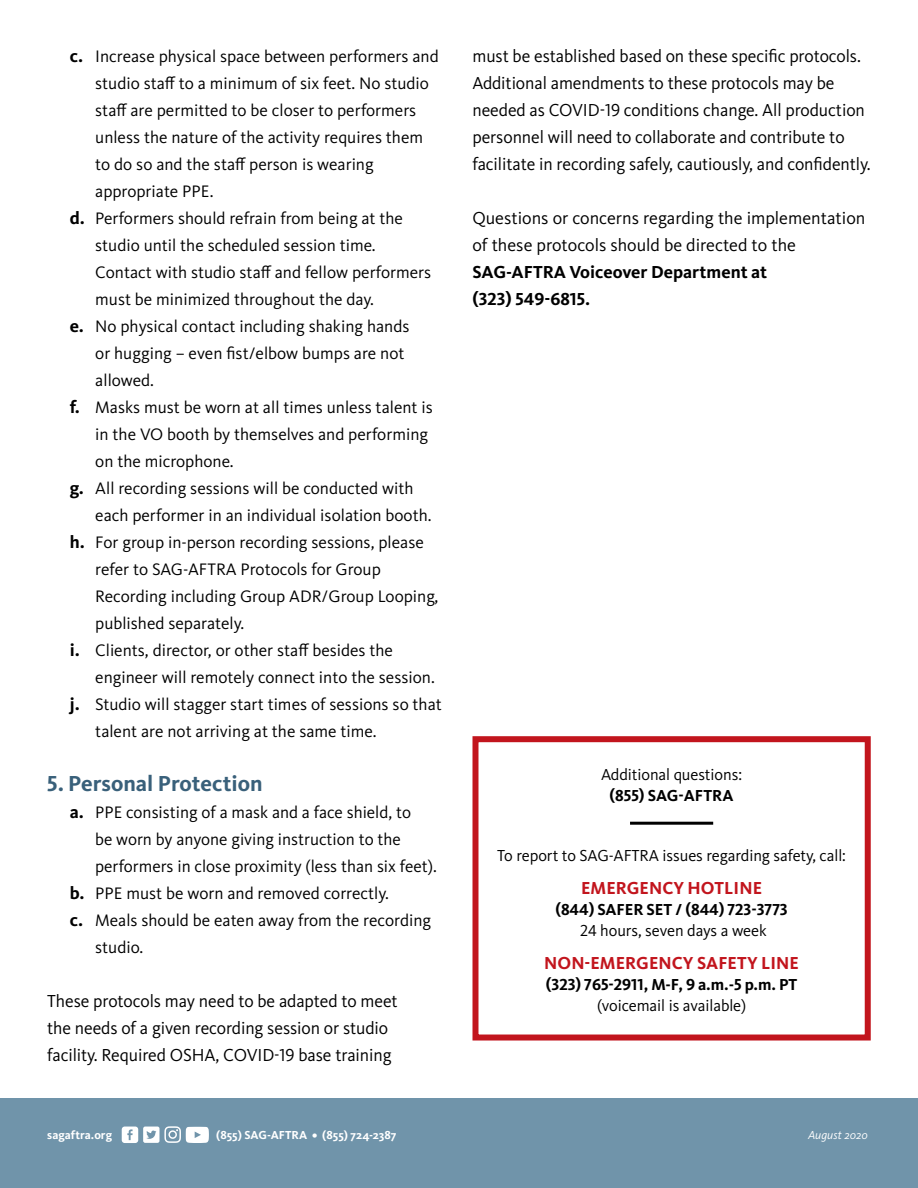
<style>
.page{position:relative;width:918px;height:1188px;background:#fff}
.page>*{position:absolute;margin:0;border:0;box-sizing:border-box;transform-origin:0 0}
.t1{font:700 22.5px "Kievit OT";color:#39607a}
.t2{font:18px/27px "Kievit OT";letter-spacing:-.005em;color:#000}
.t3{font:700 18px/27px "Kievit OT";color:#000}
.t4{font:700 18px "Kievit OT";letter-spacing:.005em;color:#c2151d}
.t5{font:17.25px "Kievit OT";color:#000}
.t6{font:16.5px "Kievit OT";letter-spacing:-.005em;color:#000}
.t7{font:700 16.5px "Kievit OT";letter-spacing:-.005em;color:#000}
.t8{font:700 12px "Kievit OT";letter-spacing:.005em;color:#fff}
.t9{font:italic 12px "Kievit OT";color:#fff}
.s1{font-weight:700;font-size:18px}
</style>
<div class="page">
<div style="left:0;top:1099px;width:918px;height:89px;background:#7094aa"></div>
<svg style="left:122px;top:1126px;width:87px;height:17px"></svg>
<hr style="left:630px;top:822px;width:83px;height:3px;background:#000">
<div style="left:472px;top:736px;width:399px;height:305px;border:6px solid #c2151d"></div>
<p class="t5" style="left:70px;top:47px;width:370px"><span class="s1">c.</span> Increase physical space between performers and</p>
<p class="t5" style="left:95px;top:74px;width:335px">studio staff to a minimum of six feet. No studio</p>
<p class="t5" style="left:95px;top:101px;width:323px">staff are permitted to be closer to performers</p>
<p class="t5" style="left:95px;top:128px;width:329px">unless the nature of the activity requires them</p>
<p class="t5" style="left:95px;top:155px;width:280px">to do so and the staff person is wearing</p>
<p class="t5" style="left:95px;top:182px;width:120px">appropriate PPE.</p>
<p class="t5" style="left:70px;top:209px;width:335px"><span class="s1">d.</span> Performers should refrain from being at the</p>
<p class="t5" style="left:95px;top:236px;width:282px">studio until the scheduled session time.</p>
<p class="t5" style="left:95px;top:263px;width:338px">Contact with studio staff and fellow performers</p>
<p class="t5" style="left:95px;top:290px;width:280px">must be minimized throughout the day.</p>
<p class="t5" style="left:70px;top:317px;width:341px"><span class="s1">e.</span> No physical contact including shaking hands</p>
<p class="t5" style="left:95px;top:344px;width:311px">or hugging – even fist/elbow bumps are not</p>
<p class="t5" style="left:95px;top:371px;width:60px">allowed.</p>
<p class="t5" style="left:70px;top:398px;width:365px"><span class="s1">f.</span> Masks must be worn at all times unless talent is</p>
<p class="t5" style="left:95px;top:425px;width:334px">in the VO booth by themselves and performing</p>
<p class="t5" style="left:95px;top:452px;width:140px">on the microphone.</p>
<p class="t5" style="left:70px;top:479px;width:345px"><span class="s1">g.</span> All recording sessions will be conducted with</p>
<p class="t5" style="left:95px;top:506px;width:338px">each performer in an individual isolation booth.</p>
<p class="t5" style="left:70px;top:533px;width:356px"><span class="s1">h.</span> For group in-person recording sessions, please</p>
<p class="t5" style="left:95px;top:560px;width:287px">refer to SAG-AFTRA Protocols for Group</p>
<p class="t5" style="left:95px;top:587px;width:345px">Recording including Group ADR/Group Looping,</p>
<p class="t5" style="left:95px;top:614px;width:150px">published separately.</p>
<p class="t5" style="left:70px;top:641px;width:325px"><span class="s1">i.</span> Clients, director, or other staff besides the</p>
<p class="t5" style="left:95px;top:668px;width:341px">engineer will remotely connect into the session.</p>
<p class="t5" style="left:70px;top:695px;width:374px"><span class="s1">j.</span> Studio will stagger start times of sessions so that</p>
<p class="t5" style="left:95px;top:722px;width:283px">talent are not arriving at the same time.</p>
<h1 class="t1" style="left:47px;top:771px;width:217px">5. Personal Protection</h1>
<p class="t5" style="left:70px;top:803px;width:343px"><span class="s1">a.</span> PPE consisting of a mask and a face shield, to</p>
<p class="t5" style="left:95px;top:830px;width:307px">be worn by anyone giving instruction to the</p>
<p class="t5" style="left:95px;top:857px;width:343px">performers in close proximity (less than six feet).</p>
<p class="t5" style="left:70px;top:884px;width:321px"><span class="s1">b.</span> PPE must be worn and removed correctly.</p>
<p class="t5" style="left:70px;top:911px;width:363px"><span class="s1">c.</span> Meals should be eaten away from the recording</p>
<p class="t5" style="left:95px;top:938px;width:50px">studio.</p>
<p class="t2" style="left:47px;top:988px;width:352px">These protocols may need to be adapted to meet the needs of a given recording session or studio facility. Required OSHA, COVID-19 base training</p>
<p class="t2" style="left:472px;top:43px;width:400px">must be established based on these specific protocols.<br>Additional amendments to these protocols may be needed as COVID-19 conditions change. All production personnel will need to collaborate and contribute to facilitate in recording safely, cautiously, and confidently.</p>
<p class="t2" style="left:472px;top:205px;width:394px">Questions or concerns regarding the implementation of these protocols should be directed to the</p>
<p class="t3" style="left:472px;top:259px;width:296px">SAG-AFTRA Voiceover Department at (323) 549-6815.</p>
<p class="t6" style="left:601px;top:765px;width:142px">Additional questions:</p>
<p class="t7" style="left:610px;top:786px;width:125px">(855) SAG-AFTRA</p>
<p class="t6" style="left:497px;top:846px;width:350px">To report to SAG-AFTRA issues regarding safety, call:</p>
<p class="t4" style="left:581px;top:877px;width:183px">EMERGENCY HOTLINE</p>
<p class="t7" style="left:555px;top:900px;width:234px">(844) SAFER SET / (844) 723-3773</p>
<p class="t6" style="left:580px;top:921px;width:188px">24 hours, seven days a week</p>
<p class="t4" style="left:544px;top:952px;width:256px">NON-EMERGENCY SAFETY LINE</p>
<p class="t7" style="left:546px;top:975px;width:253px">(323) 765-2911, M-F, 9 a.m.-5 p.m. PT</p>
<p class="t6" style="left:597px;top:996px;width:151px">(voicemail is available)</p>
<p class="t8" style="left:47px;top:1128px;width:66px">sagaftra.org</p>
<p class="t8" style="left:216px;top:1128px;width:182px">(855) SAG-AFTRA • (855) 724-2387</p>
<p class="t9" style="left:808px;top:1127px;width:61px">August 2020</p>
</div>
